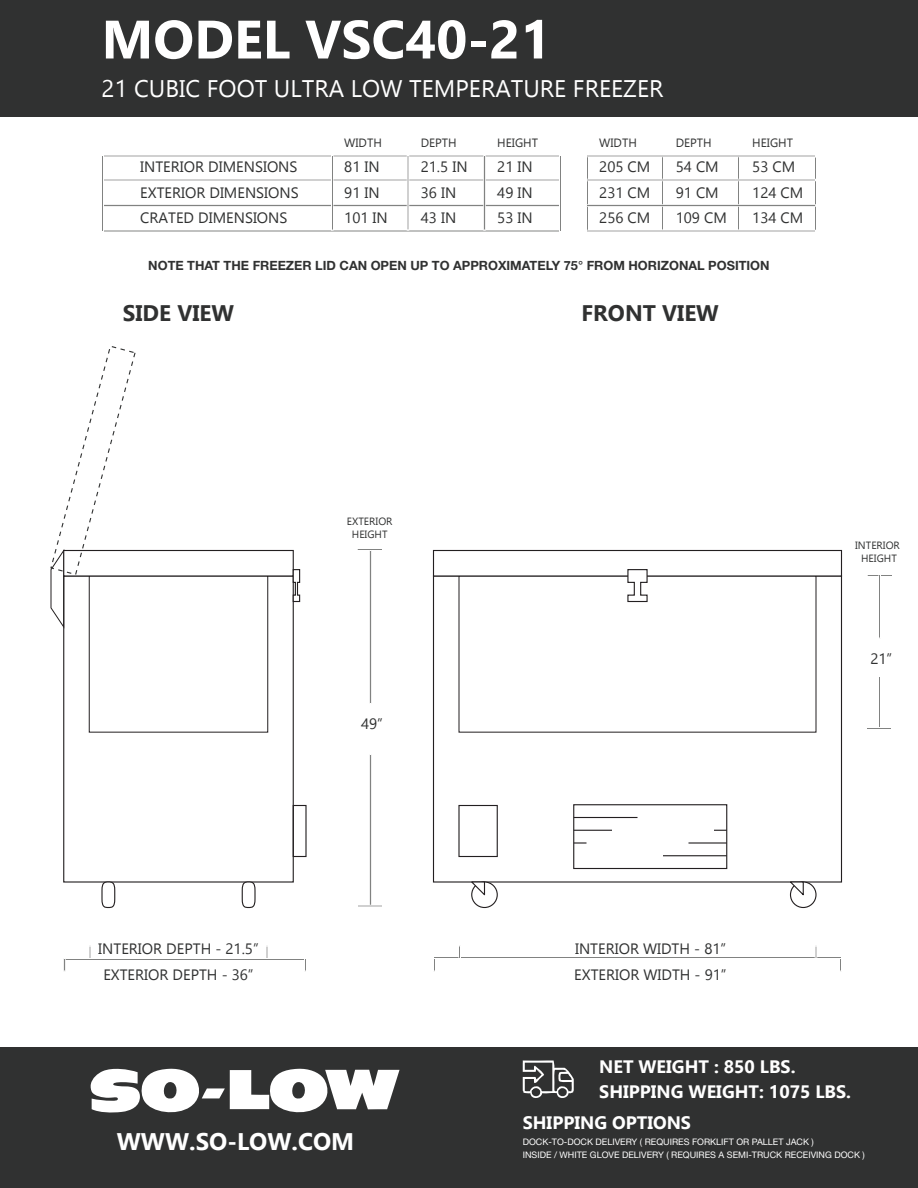
<style>
.page{position:relative;width:918px;height:1188px;background:#fff}
.page>*{position:absolute;margin:0;border:0;box-sizing:border-box;transform-origin:0 0}
.t1{font:700 54px "Gadugi";color:#fff}
.t2{font:24px "Gadugi";color:#fff}
.t3{font:700 24px "Gadugi";color:#fff}
.t4{font:700 22.5px "Gadugi";color:#303131}
.t5{font:700 18px/25.5px "Gadugi";color:#fff}
.t6{font:15px/25.5px "Gadugi";color:#303131;text-align:justify}
.t7{font:700 12.75px "Helvetica Neue LT Std";color:#303131}
.t8{font:12px "Gadugi";color:#303131}
.t9{font:10.5px/12.6px "Gadugi";color:#303131;text-align:center}
.t10{font:9px/13.4px "Helvetica Neue LT Std";color:#fff}
</style>
<div class="page">
<div style="left:63px;top:575px;width:231px;height:308px;background:#fff;border:1px solid #231f20"></div>
<div style="left:433px;top:575px;width:409px;height:308px;background:#fff;border:1px solid #231f20"></div>
<div style="left:573px;top:804px;width:154px;height:65px;border:1px solid #231f20"></div>
<div style="left:458px;top:805px;width:40px;height:52px;border:1px solid #231f20"></div>
<svg style="left:241px;top:881px;width:15px;height:28px"></svg>
<svg style="left:101px;top:881px;width:15px;height:28px"></svg>
<hr style="left:574px;top:817px;width:64px;height:1px;background:#231f20">
<hr style="left:574px;top:830px;width:38px;height:1px;background:#231f20">
<svg style="left:574px;top:842px;width:12px;height:2px"></svg>
<hr style="left:663px;top:855px;width:64px;height:1px;background:#231f20">
<hr style="left:688px;top:842px;width:39px;height:2px;background:#231f20">
<svg style="left:714px;top:830px;width:13px;height:1px"></svg>
<div style="left:293px;top:805px;width:14px;height:52px;border:1px solid #231f20"></div>
<hr style="left:102px;top:205px;width:459px;height:1px;background:#040503">
<div style="left:102px;top:179px;width:459px;height:2px;background:#040503;border:1px solid #fff"></div>
<div style="left:102px;top:155px;width:459px;height:2px;background:#040503;border:1px solid #fff"></div>
<div style="left:102px;top:155px;width:2px;height:77px;background:#040503;border:1px solid #fff"></div>
<div style="left:331px;top:155px;width:2px;height:75px;background:#040503;border:1px solid #fff"></div>
<div style="left:407px;top:155px;width:2px;height:75px;background:#040503;border:1px solid #fff"></div>
<hr style="left:484px;top:155px;width:1px;height:75px;background:#040503">
<div style="left:559px;top:155px;width:2px;height:77px;background:#040503;border:1px solid #fff"></div>
<div style="left:661px;top:155px;width:2px;height:75px;background:#040503;border:1px solid #fff"></div>
<div style="left:738px;top:155px;width:2px;height:75px;background:#040503;border:1px solid #fff"></div>
<div style="left:814px;top:157px;width:2px;height:75px;background:#040503;border:1px solid #fff"></div>
<div style="left:369px;top:754px;width:3px;height:152px;background:#040503;border:1px solid #fff"></div>
<div style="left:357px;top:549px;width:26px;height:2px;background:#040503;border:1px solid #fff"></div>
<div style="left:357px;top:905px;width:26px;height:2px;background:#040503;border:1px solid #fff"></div>
<div style="left:433px;top:957px;width:409px;height:2px;background:#040503;border:1px solid #fff"></div>
<svg style="left:840px;top:958px;width:2px;height:14px"></svg>
<svg style="left:266px;top:945px;width:2px;height:13px"></svg>
<div style="left:63px;top:958px;width:244px;height:2px;background:#040503;border:1px solid #fff"></div>
<svg style="left:89px;top:945px;width:2px;height:14px"></svg>
<svg style="left:433px;top:958px;width:2px;height:14px"></svg>
<div style="left:63px;top:958px;width:3px;height:14px;background:#040503;border:1px solid #fff"></div>
<svg style="left:304px;top:958px;width:2px;height:14px"></svg>
<svg style="left:459px;top:945px;width:2px;height:14px"></svg>
<svg style="left:815px;top:945px;width:2px;height:14px"></svg>
<div style="left:369px;top:550px;width:3px;height:154px;background:#040503;border:1px solid #fff"></div>
<div style="left:586px;top:155px;width:2px;height:77px;background:#040503;border:1px solid #fff"></div>
<div style="left:586px;top:230px;width:230px;height:2px;background:#040503;border:1px solid #fff"></div>
<hr style="left:586px;top:205px;width:230px;height:1px;background:#040503">
<div style="left:586px;top:179px;width:230px;height:2px;background:#040503;border:1px solid #fff"></div>
<div style="left:586px;top:155px;width:230px;height:2px;background:#040503;border:1px solid #fff"></div>
<div style="left:433px;top:550px;width:409px;height:27px;background:#fff;border:1px solid #231f20"></div>
<div style="left:89px;top:576px;width:179px;height:157px;background:#fff;border:1px solid #231f20"></div>
<div style="left:63px;top:550px;width:231px;height:27px;background:#fff;border:1px solid #231f20"></div>
<svg style="left:627px;top:569px;width:21px;height:34px"></svg>
<svg style="left:292px;top:568px;width:9px;height:35px"></svg>
<svg style="left:50px;top:346px;width:86px;height:283px"></svg>
<div style="left:471px;top:881px;width:27px;height:27px;border:1px solid #231f20;border-radius:50%"></div>
<div style="left:790px;top:881px;width:27px;height:27px;border:1px solid #231f20;border-radius:50%"></div>
<svg style="left:470px;top:881px;width:16px;height:16px"></svg>
<svg style="left:789px;top:881px;width:15px;height:16px"></svg>
<div style="left:0;top:1047px;width:918px;height:141px;background:#303131"></div>
<svg style="left:90px;top:1067px;width:310px;height:49px"></svg>
<svg style="left:523px;top:1060px;width:51px;height:40px"></svg>
<div style="left:0;top:0;width:918px;height:117px;background:#303131"></div>
<div style="left:879px;top:676px;width:2px;height:52px;background:#040503;border:1px solid #fff"></div>
<div style="left:867px;top:574px;width:26px;height:2px;background:#040503;border:1px solid #fff"></div>
<div style="left:866px;top:727px;width:26px;height:2px;background:#040503;border:1px solid #fff"></div>
<div style="left:879px;top:574px;width:2px;height:65px;background:#040503;border:1px solid #fff"></div>
<h1 class="t1" style="left:102px;top:7px;width:451px">MODEL VSC40-21</h1>
<h2 class="t2" style="left:102px;top:74px;width:563px">21 CUBIC FOOT ULTRA LOW TEMPERATURE FREEZER</h2>
<p class="t6" style="left:140px;top:154px;width:160px">INTERIOR DIMENSIONS EXTERIOR DIMENSIONS CRATED DIMENSIONS</p>
<p class="t8" style="left:344px;top:136px;width:39px">WIDTH</p>
<p class="t8" style="left:421px;top:136px;width:38px">DEPTH</p>
<p class="t8" style="left:497px;top:136px;width:42px">HEIGHT</p>
<p class="t6" style="left:344px;top:154px;width:37px">81 IN</p>
<p class="t6" style="left:421px;top:154px;width:48px">21.5 IN</p>
<p class="t6" style="left:497px;top:154px;width:37px">21 IN</p>
<p class="t6" style="left:344px;top:180px;width:37px">91 IN</p>
<p class="t6" style="left:421px;top:180px;width:37px">36 IN</p>
<p class="t6" style="left:497px;top:180px;width:37px">49 IN</p>
<p class="t6" style="left:344px;top:205px;width:45px">101 IN</p>
<p class="t6" style="left:421px;top:205px;width:37px">43 IN</p>
<p class="t6" style="left:497px;top:205px;width:37px">53 IN</p>
<p class="t8" style="left:599px;top:136px;width:39px">WIDTH</p>
<p class="t8" style="left:676px;top:136px;width:38px">DEPTH</p>
<p class="t8" style="left:752px;top:136px;width:42px">HEIGHT</p>
<p class="t6" style="left:599px;top:154px;width:53px">205 CM</p>
<p class="t6" style="left:676px;top:154px;width:45px">54 CM</p>
<p class="t6" style="left:752px;top:154px;width:45px">53 CM</p>
<p class="t6" style="left:599px;top:180px;width:53px">231 CM</p>
<p class="t6" style="left:676px;top:180px;width:45px">91 CM</p>
<p class="t6" style="left:752px;top:180px;width:53px">124 CM</p>
<p class="t6" style="left:599px;top:205px;width:53px">256 CM</p>
<p class="t6" style="left:676px;top:205px;width:53px">109 CM</p>
<p class="t6" style="left:752px;top:205px;width:53px">134 CM</p>
<p class="t7" style="left:148px;top:258px;width:623px">NOTE THAT THE FREEZER LID CAN OPEN UP TO APPROXIMATELY 75° FROM HORIZONAL POSITION</p>
<h3 class="t4" style="left:123px;top:299px;width:113px">SIDE VIEW</h3>
<h3 class="t4" style="left:582px;top:299px;width:139px">FRONT VIEW</h3>
<p class="t9" style="left:347px;top:515px;width:47px">EXTERIOR<br>HEIGHT</p>
<p class="t6" style="left:361px;top:711px;width:23px">49”</p>
<p class="t6" style="left:98px;top:936px;width:162px;text-align:center">INTERIOR DEPTH - 21.5”<br>EXTERIOR DEPTH - 36”</p>
<p class="t6" style="left:575px;top:936px;width:153px">INTERIOR WIDTH - 81”</p>
<p class="t6" style="left:574px;top:961px;width:154px">EXTERIOR WIDTH - 91”</p>
<p class="t9" style="left:855px;top:539px;width:46px">INTERIOR<br>HEIGHT</p>
<p class="t6" style="left:870px;top:646px;width:23px">21”</p>
<h2 class="t3" style="left:117px;top:1127px;width:239px">WWW.SO-LOW.COM</h2>
<p class="t5" style="left:599px;top:1053px;width:253px">NET WEIGHT : 850 LBS.<br>SHIPPING WEIGHT: 1075 LBS.</p>
<p class="t5" style="left:523px;top:1110px;width:170px">SHIPPING OPTIONS</p>
<p class="t10" style="left:523px;top:1135px;width:344px">DOCK-TO-DOCK DELIVERY ( REQUIRES FORKLIFT OR PALLET JACK )<br>INSIDE / WHITE GLOVE DELIVERY ( REQUIRES A SEMI-TRUCK RECEIVING DOCK )</p>
</div>
